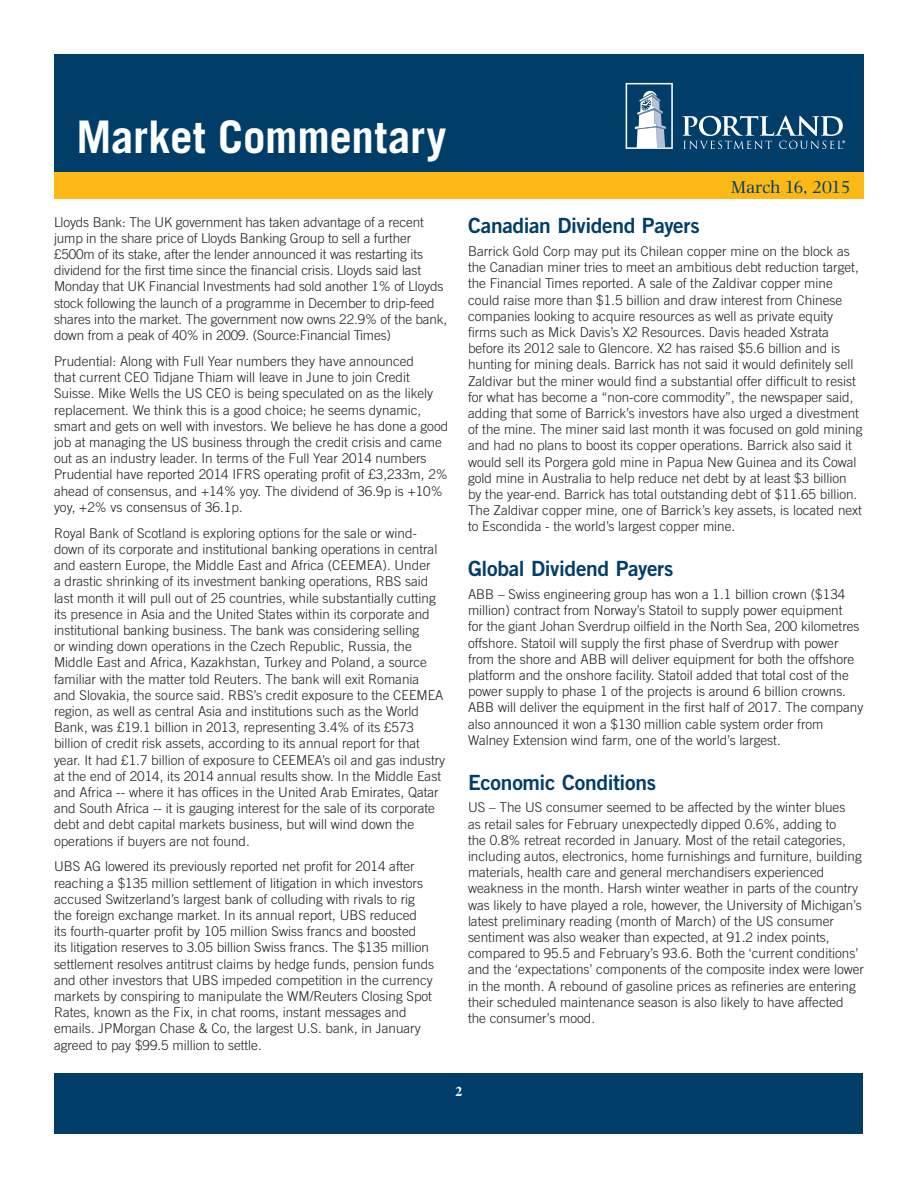
<style>
.page{position:relative;width:918px;height:1188px;background:#fff}
.page>*{position:absolute;margin:0;border:0;box-sizing:border-box;transform-origin:0 0}
.t1{font:700 45px "Trade Gothic";letter-spacing:-.005em;color:#fff}
.Article_-_Sub-head{font:21px "Trade Gothic Bold Two";letter-spacing:-.015em;color:#003e69}
.t2{font:18px "Photina";letter-spacing:-.025em;color:#003e69}
.Article_-_Body{font:300 13.5px/16.2px "Trade Gothic";color:#231f20}
.t3{font:700 13.5px "Times";color:#fff}
</style>
<div class="page">
<div style="left:54px;top:54px;width:810px;height:142px;background:#003e69"></div>
<svg style="left:626px;top:83px;width:47px;height:66px"></svg>
<svg style="left:682px;top:116px;width:163px;height:33px"></svg>
<div style="left:55px;top:1073px;width:808px;height:60px;background:#003e69"></div>
<div style="left:54px;top:172px;width:810px;height:28px;background:#fcb814"></div>
<h1 class="t1" style="left:76px;top:109px;width:371px">Market Commentary</h1>
<p class="Article_-_Body" style="left:54px;top:214px;width:395px">Lloyds Bank: The UK government has taken advantage of a recent jump in the share price of Lloyds Banking Group to sell a further £500m of its stake, after the lender announced it was restarting its dividend for the first time since the financial crisis. Lloyds said last Monday that UK Financial Investments had sold another 1% of Lloyds stock following the launch of a programme in December to drip-feed shares into the market. The government now owns 22.9% of the bank, down from a peak of 40% in 2009. (Source:Financial Times)</p>
<p class="Article_-_Body" style="left:54px;top:353px;width:396px">Prudential: Along with Full Year numbers they have announced<br>that current CEO Tidjane Thiam will leave in June to join Credit Suisse. Mike Wells the US CEO is being speculated on as the likely replacement. We think this is a good choice; he seems dynamic, smart and gets on well with investors. We believe he has done a good job at managing the US business through the credit crisis and came out as an industry leader. In terms of the Full Year 2014 numbers Prudential have reported 2014 IFRS operating profit of £3,233m, 2% ahead of consensus, and +14% yoy. The dividend of 36.9p is +10% yoy, +2% vs consensus of 36.1p.</p>
<p class="Article_-_Body" style="left:54px;top:525px;width:393px">Royal Bank of Scotland is exploring options for the sale or wind&shy;down of its corporate and institutional banking operations in central and eastern Europe, the Middle East and Africa (CEEMEA). Under<br>a drastic shrinking of its investment banking operations, RBS said last month it will pull out of 25 countries, while substantially cutting its presence in Asia and the United States within its corporate and institutional banking business. The bank was considering selling<br>or winding down operations in the Czech Republic, Russia, the Middle East and Africa, Kazakhstan, Turkey and Poland, a source familiar with the matter told Reuters. The bank will exit Romania<br>and Slovakia, the source said. RBS’s credit exposure to the CEEMEA region, as well as central Asia and institutions such as the World Bank, was £19.1 billion in 2013, representing 3.4% of its £573 billion of credit risk assets, according to its annual report for that year. It had £1.7 billion of exposure to CEEMEA’s oil and gas industry at the end of 2014, its 2014 annual results show. In the Middle East and Africa -- where it has offices in the United Arab Emirates, Qatar and South Africa -- it is gauging interest for the sale of its corporate debt and debt capital markets business, but will wind down the operations if buyers are not found.</p>
<p class="Article_-_Body" style="left:54px;top:858px;width:382px">UBS AG lowered its previously reported net profit for 2014 after reaching a $135 million settlement of litigation in which investors accused Switzerland’s largest bank of colluding with rivals to rig the foreign exchange market. In its annual report, UBS reduced<br>its fourth-quarter profit by 105 million Swiss francs and boosted<br>its litigation reserves to 3.05 billion Swiss francs. The $135 million settlement resolves antitrust claims by hedge funds, pension funds and other investors that UBS impeded competition in the currency markets by conspiring to manipulate the WM/Reuters Closing Spot Rates, known as the Fix, in chat rooms, instant messages and emails. JPMorgan Chase &amp; Co, the largest U.S. bank, in January agreed to pay $99.5 million to settle.</p>
<h3 class="t2" style="left:731px;top:177px;width:121px">March 16, 2015</h3>
<p class="Article_-_Sub-head" style="left:468px;top:212px;width:233px">Canadian Dividend Payers</p>
<p class="Article_-_Body" style="left:468px;top:243px;width:396px">Barrick Gold Corp may put its Chilean copper mine on the block as the Canadian miner tries to meet an ambitious debt reduction target, the Financial Times reported. A sale of the Zaldivar copper mine could raise more than $1.5 billion and draw interest from Chinese companies looking to acquire resources as well as private equity firms such as Mick Davis’s X2 Resources. Davis headed Xstrata before its 2012 sale to Glencore. X2 has raised $5.6 billion and is hunting for mining deals. Barrick has not said it would definitely sell Zaldivar but the miner would find a substantial offer difficult to resist for what has become a “non-core commodity”, the newspaper said, adding that some of Barrick’s investors have also urged a divestment of the mine. The miner said last month it was focused on gold mining and had no plans to boost its copper operations. Barrick also said it would sell its Porgera gold mine in Papua New Guinea and its Cowal gold mine in Australia to help reduce net debt by at least $3 billion by the year-end. Barrick has total outstanding debt of $11.65 billion.<br>The Zaldivar copper mine, one of Barrick’s key assets, is located next to Escondida - the world’s largest copper mine.</p>
<p class="Article_-_Sub-head" style="left:468px;top:556px;width:207px">Global Dividend Payers</p>
<p class="Article_-_Body" style="left:468px;top:586px;width:397px">ABB – Swiss engineering group has won a 1.1 billion crown ($134 million) contract from Norway’s Statoil to supply power equipment<br>for the giant Johan Sverdrup oilfield in the North Sea, 200 kilometres offshore. Statoil will supply the first phase of Sverdrup with power from the shore and ABB will deliver equipment for both the offshore platform and the onshore facility. Statoil added that total cost of the power supply to phase 1 of the projects is around 6 billion crowns.<br>ABB will deliver the equipment in the first half of 2017. The company also announced it won a $130 million cable system order from Walney Extension wind farm, one of the world’s largest.</p>
<p class="Article_-_Sub-head" style="left:468px;top:769px;width:190px">Economic Conditions</p>
<p class="Article_-_Body" style="left:468px;top:799px;width:398px">US – The US consumer seemed to be affected by the winter blues<br>as retail sales for February unexpectedly dipped 0.6%, adding to<br>the 0.8% retreat recorded in January. Most of the retail categories, including autos, electronics, home furnishings and furniture, building materials, health care and general merchandisers experienced weakness in the month. Harsh winter weather in parts of the country was likely to have played a role, however, the University of Michigan’s latest preliminary reading (month of March) of the US consumer sentiment was also weaker than expected, at 91.2 index points, compared to 95.5 and February’s 93.6. Both the ‘current conditions’ and the ‘expectations’ components of the composite index were lower in the month. A rebound of gasoline prices as refineries are entering their scheduled maintenance season is also likely to have affected the consumer’s mood.</p>
<p class="t3" style="left:456px;top:1079px;width:8px">2</p>
</div>
